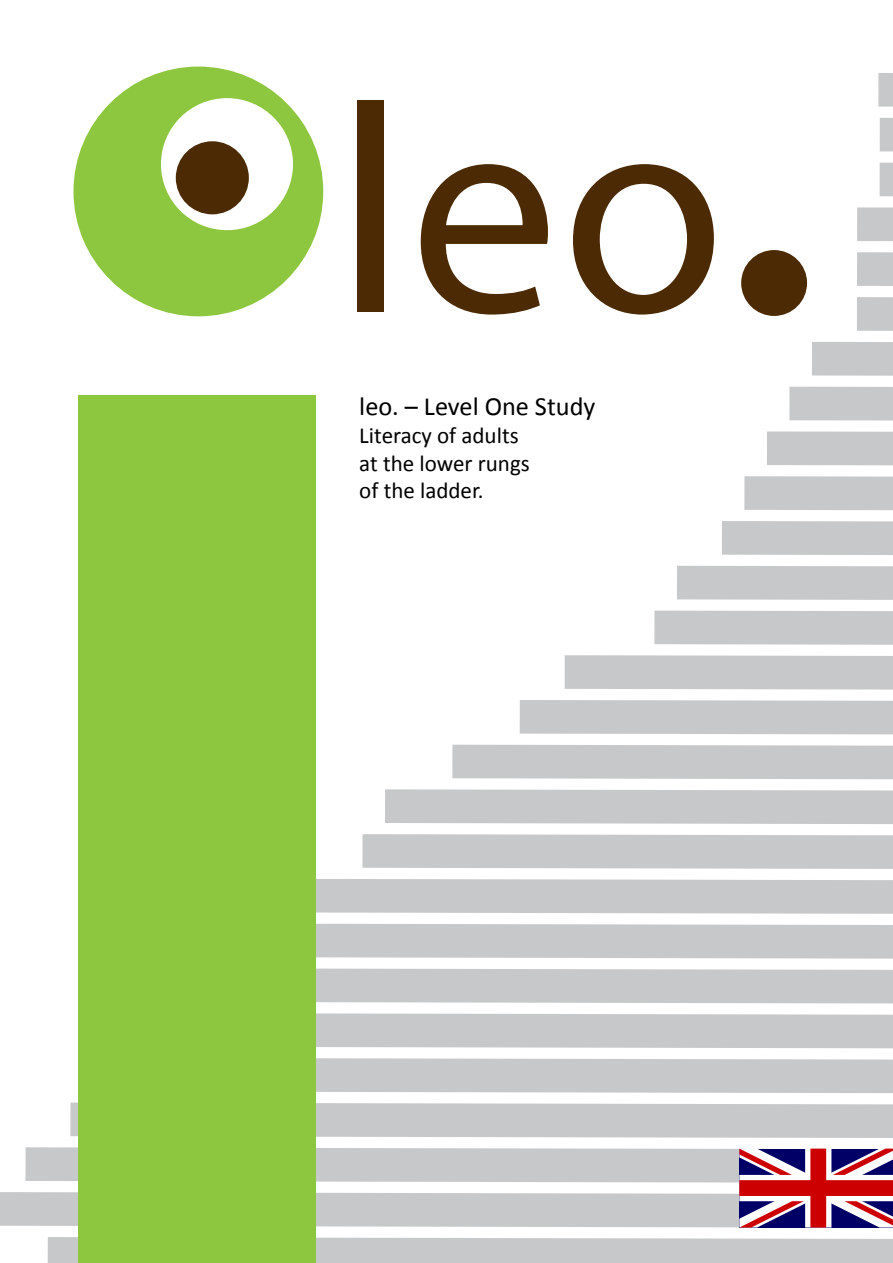
<style>
.page{position:relative;width:893px;height:1263px;background:#fff}
.page>*{position:absolute;margin:0;border:0;box-sizing:border-box;transform-origin:0 0}
.t1{font:297.9px "Myriad Pro";color:#4c2a03}
.t2{font:26.25px "Calibri";color:#000}
.t3{font:23.1px "Calibri";color:#000}
</style>
<div class="page">
<div style="left:48px;top:1237px;width:845px;height:26px;background:#c7c8c9"></div>
<svg style="left:70px;top:1102px;width:823px;height:36px;background:#cacbcc"></svg>
<div style="left:316px;top:1058px;width:577px;height:35px;background:#c7c8c9"></div>
<div style="left:316px;top:1013px;width:577px;height:35px;background:#c7c8c9"></div>
<div style="left:316px;top:968px;width:577px;height:35px;background:#c7c8c9"></div>
<svg style="left:316px;top:923px;width:577px;height:36px;background:#cacbcc"></svg>
<div style="left:316px;top:879px;width:577px;height:35px;background:#c7c8c9"></div>
<div style="left:362px;top:834px;width:531px;height:35px;background:#c7c8c9"></div>
<div style="left:385px;top:789px;width:508px;height:35px;background:#c7c8c9"></div>
<div style="left:452px;top:745px;width:441px;height:34px;background:#c7c8c9"></div>
<div style="left:520px;top:700px;width:373px;height:34px;background:#c7c8c9"></div>
<div style="left:565px;top:655px;width:328px;height:35px;background:#c7c8c9"></div>
<div style="left:654px;top:611px;width:239px;height:34px;background:#c7c8c9"></div>
<div style="left:677px;top:566px;width:216px;height:34px;background:#c7c8c9"></div>
<div style="left:722px;top:521px;width:171px;height:34px;background:#c7c8c9"></div>
<div style="left:744px;top:476px;width:149px;height:34px;background:#c7c8c9"></div>
<div style="left:767px;top:431px;width:126px;height:34px;background:#c7c8c9"></div>
<div style="left:789px;top:387px;width:104px;height:33px;background:#c7c8c9"></div>
<div style="left:812px;top:342px;width:81px;height:34px;background:#c7c8c9"></div>
<div style="left:857px;top:297px;width:36px;height:34px;background:#c7c8c9"></div>
<div style="left:857px;top:252px;width:36px;height:34px;background:#c7c8c9"></div>
<div style="left:857px;top:207px;width:36px;height:34px;background:#c7c8c9"></div>
<div style="left:880px;top:163px;width:13px;height:33px;background:#c7c8c9"></div>
<div style="left:880px;top:118px;width:13px;height:33px;background:#c7c8c9"></div>
<div style="left:878px;top:73px;width:15px;height:34px;background:#c7c8c9"></div>
<div style="left:79px;top:395px;width:237px;height:868px;background:#8dc63f"></div>
<div style="left:73px;top:67px;width:250px;height:249px;background:#8dc63f;border-radius:50%"></div>
<div style="left:161px;top:98px;width:132px;height:132px;background:#fff;border-radius:50%"></div>
<div style="left:176px;top:141px;width:73px;height:73px;background:#4c2a03;border-radius:50%"></div>
<div style="left:741px;top:250px;width:66px;height:66px;background:#4c2a03;border-radius:50%"></div>
<svg style="left:0;top:1147px;width:893px;height:81px"></svg>
<p class="t1" style="left:336px;top:28px;width:391px">leo</p>
<p class="t2" style="left:359px;top:390px;width:238px">leo. – Level One Study</p>
<p class="t3" style="left:359px;top:421px;width:161px">Literacy of adults</p>
<p class="t3" style="left:359px;top:448px;width:172px">at the lower rungs</p>
<p class="t3" style="left:359px;top:476px;width:126px">of the ladder.</p>
</div>
